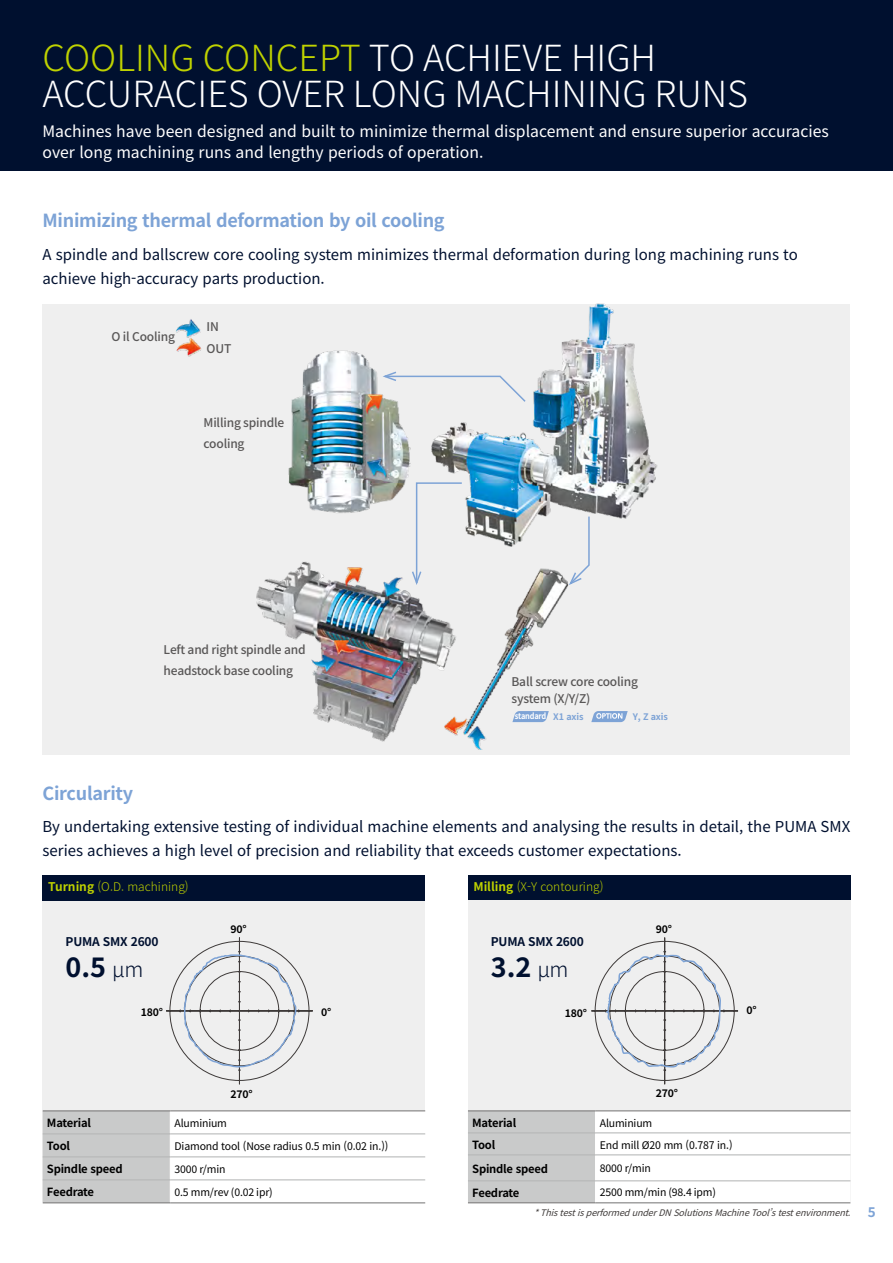
<style>
.page{position:relative;width:893px;height:1263px;background:#fff}
.page>*{position:absolute;margin:0;border:0;box-sizing:border-box;transform-origin:0 0}
.t1{font:300 36px/36px "Noto Sans KR";color:#fff}
.t2{font:700 27px "Noto Sans KR";color:#00102f}
.t3{font:700 18px "Noto Sans KR";letter-spacing:-.015em;color:#7da3d6}
.t4{font:15.75px/21px "Noto Sans KR";color:#fff}
.t5{font:15px/24px "Noto Sans KR";color:#00102f}
.t6{font:700 13.5px "Noto Sans KR";color:#7da3d6}
.t7{font:500 12px/20.7px "Noto Sans KR";letter-spacing:-.015em;color:#595757}
.t8{font:300 12px "Noto Sans KR";color:#bfd200}
.t9{font:700 12px "Noto Sans KR";letter-spacing:-.015em;color:#00102f}
.t10{font:700 11.25px "Noto Sans KR";letter-spacing:-.02em;color:#000}
.t11{font:700 11.25px "Noto Sans KR";letter-spacing:-.04em;color:#000}
.t12{font:10.5px "Noto Sans KR";letter-spacing:-.015em;color:#000}
.t13{font:700 10.5px "Noto Sans KR";letter-spacing:-.015em;color:#000}
.t14{font:italic 9px "Noto Sans KR";color:#3e3a39}
.t15{font:700 9px "Noto Sans KR";color:#7da3d6}
.t16{font:700 8.25px "Noto Sans KR";letter-spacing:-.025em;color:#fff;scale:.9 1}
.s1{color:#bfd200}
.s2{font-size:9px;color:#7da3d6}
.s3{font-weight:700}
.s4{font-weight:300;font-size:21px}
</style>
<div class="page">
<div style="left:0;top:0;width:893px;height:170px;background:#00102f"></div>
<div style="left:43px;top:304px;width:807px;height:451px;background:#efefef"></div>
<img style="left:176px;top:303px;width:482px;height:446px">
<svg style="left:380px;top:370px;width:147px;height:33px"></svg>
<svg style="left:411px;top:482px;width:52px;height:105px"></svg>
<svg style="left:567px;top:515px;width:23px;height:72px"></svg>
<div style="left:43px;top:900px;width:382px;height:302px;background:#efefef"></div>
<svg style="left:43px;top:1111px;width:382px;height:91px"></svg>
<hr style="left:43px;top:1133px;width:127px;height:1px;background:#b5b6b6">
<hr style="left:170px;top:1133px;width:255px;height:1px;background:#b5b6b6">
<hr style="left:43px;top:1156px;width:127px;height:1px;background:#b5b6b6">
<hr style="left:170px;top:1156px;width:255px;height:1px;background:#b5b6b6">
<hr style="left:43px;top:1179px;width:127px;height:1px;background:#b5b6b6">
<hr style="left:170px;top:1179px;width:255px;height:1px;background:#b5b6b6">
<hr style="left:43px;top:1110px;width:127px;height:1px;background:#727171">
<hr style="left:170px;top:1110px;width:255px;height:1px;background:#727171">
<hr style="left:43px;top:1202px;width:127px;height:1px;background:#727171">
<hr style="left:170px;top:1202px;width:255px;height:1px;background:#727171">
<svg style="left:166px;top:937px;width:147px;height:148px"></svg>
<div style="left:43px;top:875px;width:382px;height:25px;background:#00102f"></div>
<div style="left:468px;top:875px;width:382px;height:25px;background:#00102f"></div>
<div style="left:468px;top:900px;width:382px;height:302px;background:#efefef"></div>
<svg style="left:468px;top:1111px;width:382px;height:91px"></svg>
<hr style="left:468px;top:1132px;width:127px;height:1px;background:#b5b6b6">
<hr style="left:595px;top:1132px;width:255px;height:1px;background:#b5b6b6">
<hr style="left:468px;top:1154px;width:127px;height:1px;background:#b5b6b6">
<hr style="left:595px;top:1154px;width:255px;height:1px;background:#b5b6b6">
<hr style="left:468px;top:1180px;width:127px;height:1px;background:#b5b6b6">
<hr style="left:595px;top:1180px;width:255px;height:1px;background:#b5b6b6">
<hr style="left:468px;top:1110px;width:127px;height:1px;background:#727171">
<hr style="left:595px;top:1110px;width:255px;height:1px;background:#727171">
<hr style="left:468px;top:1202px;width:127px;height:1px;background:#727171">
<hr style="left:595px;top:1202px;width:255px;height:1px;background:#727171">
<svg style="left:591px;top:937px;width:147px;height:148px"></svg>
<svg style="left:512px;top:711px;width:37px;height:11px"></svg>
<svg style="left:591px;top:711px;width:37px;height:11px"></svg>
<h1 class="t1" style="left:43px;top:41px;width:707px"><span class="s1">COOLING CONCEPT</span> TO ACHIEVE HIGH<br>ACCURACIES OVER LONG MACHINING RUNS</h1>
<p class="t4" style="left:43px;top:121px;width:788px">Machines have been designed and built to minimize thermal displacement and ensure superior accuracies over long machining runs and lengthy periods of operation.</p>
<p class="t3" style="left:43px;top:210px;width:404px">Minimizing thermal deformation by oil cooling</p>
<p class="t5" style="left:43px;top:242px;width:757px">A spindle and ballscrew core cooling system minimizes thermal deformation during long machining runs to achieve high-accuracy parts production.</p>
<p class="t7" style="left:112px;top:326px;width:65px">O il Cooling</p>
<p class="t7" style="left:207px;top:316px;width:26px;line-height:22px">IN<br>OUT</p>
<p class="t7" style="left:204px;top:413px;width:82px">Milling spindle cooling</p>
<p class="t7" style="left:164px;top:639px;width:144px">Left and right spindle and headstock base cooling</p>
<p class="t7" style="left:511px;top:674px;width:128px;line-height:16.5px">Ball screw core cooling system (X/Y/Z)</p>
<p class="t16" style="left:515px;top:711px;width:78px">standard <span class="s2">X1 axis</span></p>
<p class="t15" style="left:633px;top:711px;width:37px">Y, Z axis</p>
<p class="t3" style="left:43px;top:783px;width:92px">Circularity</p>
<p class="t5" style="left:43px;top:815px;width:809px">By undertaking extensive testing of individual machine elements and analysing the results in detail, the PUMA SMX series achieves a high level of precision and reliability that exceeds customer expectations.</p>
<p class="t8" style="left:48px;top:880px;width:142px"><span class="s3">Turning</span> (O.D. machining)</p>
<p class="t8" style="left:473px;top:880px;width:132px"><span class="s3">Milling</span> (X-Y contouring)</p>
<p class="t9" style="left:66px;top:934px;width:95px">PUMA SMX 2600</p>
<h2 class="t2" style="left:66px;top:952px;width:79px">0.5 <span class="s4">µm</span></h2>
<p class="t13" style="left:231px;top:923px;width:18px">90°</p>
<p class="t9" style="left:491px;top:934px;width:95px">PUMA SMX 2600</p>
<h2 class="t2" style="left:491px;top:952px;width:79px">3.2 <span class="s4">µm</span></h2>
<p class="t13" style="left:656px;top:923px;width:18px">90°</p>
<p class="t13" style="left:141px;top:1006px;width:24px">180°</p>
<p class="t13" style="left:321px;top:1006px;width:12px">0°</p>
<p class="t13" style="left:565px;top:1008px;width:24px">180°</p>
<p class="t13" style="left:746px;top:1004px;width:12px">0°</p>
<p class="t13" style="left:230px;top:1088px;width:24px">270°</p>
<p class="t10" style="left:47px;top:1117px;width:46px">Material</p>
<p class="t12" style="left:175px;top:1117px;width:54px">Aluminium</p>
<p class="t10" style="left:47px;top:1140px;width:25px">Tool</p>
<p class="t12" style="left:175px;top:1140px;width:215px">Diamond tool (Nose radius 0.5 min (0.02 in.))</p>
<p class="t10" style="left:47px;top:1163px;width:77px">Spindle speed</p>
<p class="t12" style="left:175px;top:1163px;width:53px">3000 r/min</p>
<p class="t11" style="left:47px;top:1186px;width:49px">Feedrate</p>
<p class="t12" style="left:175px;top:1186px;width:100px">0.5 mm/rev (0.02 ipr)</p>
<p class="t13" style="left:656px;top:1087px;width:24px">270°</p>
<p class="t10" style="left:472px;top:1116px;width:46px">Material</p>
<p class="t12" style="left:600px;top:1117px;width:54px">Aluminium</p>
<p class="t10" style="left:472px;top:1138px;width:25px">Tool</p>
<p class="t12" style="left:600px;top:1139px;width:134px">End mill Ø20 mm (0.787 in.)</p>
<p class="t10" style="left:472px;top:1162px;width:77px">Spindle speed</p>
<p class="t12" style="left:600px;top:1163px;width:53px">8000 r/min</p>
<p class="t11" style="left:472px;top:1186px;width:49px">Feedrate</p>
<p class="t12" style="left:600px;top:1187px;width:118px">2500 mm/min (98.4 ipm)</p>
<p class="t14" style="left:534px;top:1207px;width:325px">*ThistestisperformedunderDNSolutionsMachineTool’stestenvironment.</p>
<p class="t6" style="left:868px;top:1205px;width:9px">5</p>
</div>
